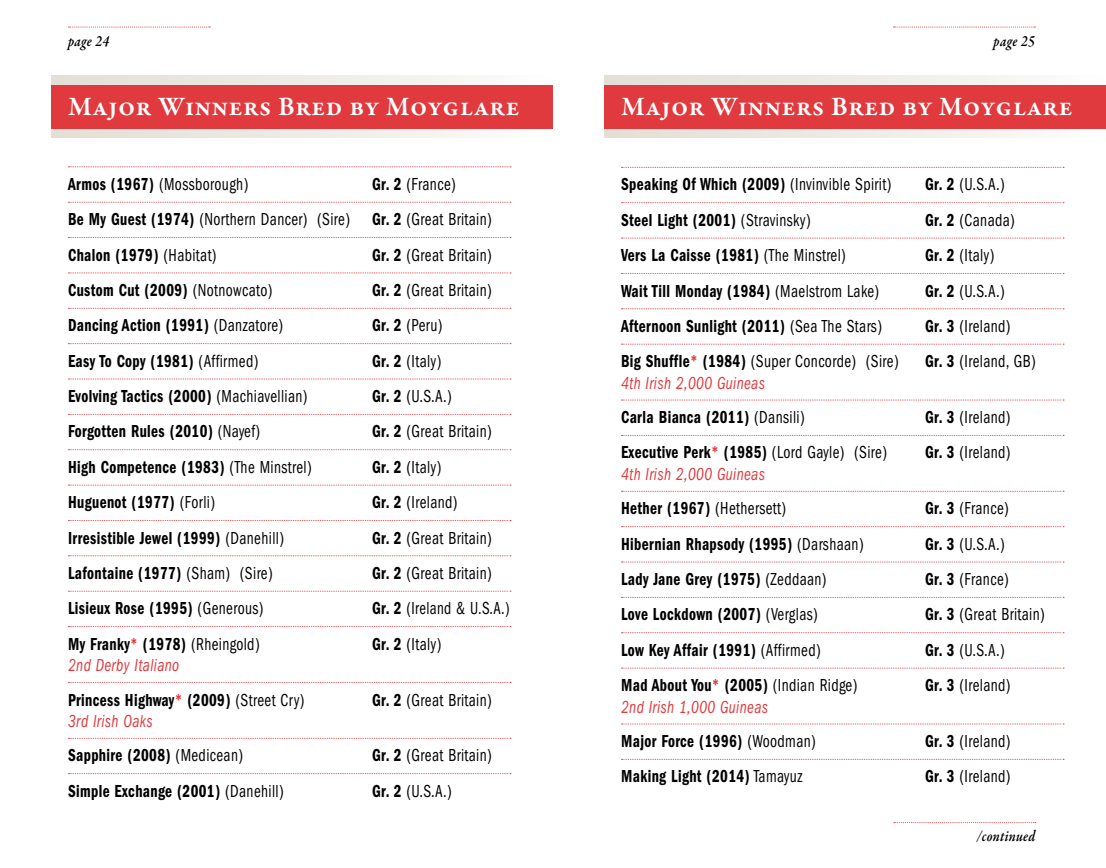
<style>
.page{position:relative;width:1106px;height:868px;background:#fff}
.page>*{position:absolute;margin:0;border:0;box-sizing:border-box;transform-origin:0 0}
.t1{font:600 27px "Garamond Premr Pro";letter-spacing:.02em;color:#fff}
.t2{font:18px "ITC Franklin Gothic Std Dm Cd";letter-spacing:.025em;color:#000;scale:.84 1}
.t3{font:condensed 18px/35.4px "ITC Franklin Gothic Std";letter-spacing:.025em;color:#000;scale:.85 1}
.t4{font:italic condensed 18px "ITC Franklin Gothic Std";letter-spacing:.025em;color:#e03a3e;scale:.85 1}
.t5{font:condensed 18px "ITC Franklin Gothic Std";letter-spacing:.025em;color:#000;scale:.83 1}
.t6{font:italic 600 16px "Garamond Premr Pro";letter-spacing:.025em;color:#000;scale:.84 1}
.s1{font-family:"ITC Franklin Gothic Std Dm Cd";font-stretch:normal}
.s2{font-family:"ITC Franklin Gothic Std";font-stretch:condensed}
.s3{color:#e03a3e}
.s4{font-family:"ITC Franklin Gothic Std Dm Cd";font-stretch:normal;color:#e03a3e}
</style>
<div class="page">
<svg style="left:68px;top:27px;width:142px;height:1px"></svg>
<svg style="left:893px;top:27px;width:142px;height:1px"></svg>
<svg style="left:621px;top:167px;width:443px;height:1px"></svg>
<svg style="left:621px;top:202px;width:443px;height:1px"></svg>
<svg style="left:621px;top:238px;width:443px;height:1px"></svg>
<svg style="left:621px;top:273px;width:443px;height:1px"></svg>
<svg style="left:621px;top:308px;width:443px;height:1px"></svg>
<svg style="left:621px;top:344px;width:443px;height:1px"></svg>
<svg style="left:621px;top:399px;width:443px;height:1px"></svg>
<svg style="left:621px;top:435px;width:443px;height:1px"></svg>
<svg style="left:621px;top:491px;width:443px;height:1px"></svg>
<svg style="left:621px;top:526px;width:443px;height:1px"></svg>
<svg style="left:621px;top:561px;width:443px;height:1px"></svg>
<svg style="left:621px;top:597px;width:443px;height:1px"></svg>
<svg style="left:621px;top:632px;width:443px;height:1px"></svg>
<svg style="left:621px;top:667px;width:443px;height:1px"></svg>
<svg style="left:621px;top:723px;width:443px;height:1px"></svg>
<svg style="left:621px;top:758px;width:443px;height:1px"></svg>
<svg style="left:894px;top:822px;width:141px;height:1px"></svg>
<div style="left:604px;top:75px;width:502px;height:62px;background:linear-gradient(to right,#e2ddd4,#fcfbfa)"></div>
<div style="left:604px;top:85px;width:502px;height:43px;background:#e03a3e"></div>
<svg style="left:68px;top:166px;width:443px;height:1px"></svg>
<svg style="left:68px;top:202px;width:443px;height:1px"></svg>
<svg style="left:68px;top:237px;width:443px;height:1px"></svg>
<svg style="left:68px;top:272px;width:443px;height:1px"></svg>
<svg style="left:68px;top:308px;width:443px;height:1px"></svg>
<svg style="left:68px;top:343px;width:443px;height:1px"></svg>
<svg style="left:68px;top:378px;width:443px;height:1px"></svg>
<svg style="left:68px;top:414px;width:443px;height:1px"></svg>
<svg style="left:68px;top:449px;width:443px;height:1px"></svg>
<svg style="left:68px;top:484px;width:443px;height:1px"></svg>
<svg style="left:68px;top:520px;width:443px;height:1px"></svg>
<svg style="left:68px;top:555px;width:443px;height:1px"></svg>
<svg style="left:68px;top:590px;width:443px;height:1px"></svg>
<svg style="left:68px;top:626px;width:443px;height:1px"></svg>
<svg style="left:68px;top:682px;width:443px;height:1px"></svg>
<svg style="left:68px;top:737px;width:443px;height:1px"></svg>
<svg style="left:68px;top:773px;width:443px;height:1px"></svg>
<div style="left:51px;top:75px;width:502px;height:62px;background:linear-gradient(to right,#e2ddd4,#fcfbfa)"></div>
<div style="left:51px;top:85px;width:502px;height:43px;background:#e03a3e"></div>
<p class="t6" style="left:68px;top:31px;width:50px">page 24</p>
<p class="t6" style="left:993px;top:31px;width:50px">page 25</p>
<h1 class="t1" style="left:68px;top:90px;width:453px">Major Winners Bred by Moyglare</h1>
<h1 class="t1" style="left:621px;top:90px;width:453px">Major Winners Bred by Moyglare</h1>
<p class="t3" style="left:68px;top:166px;width:214px"><span class="s1">Armos (1967)</span> (Mossborough)</p>
<p class="t3" style="left:68px;top:166px;width:500px;text-indent:304px"><span class="s1">Gr. 2</span> (France)<br><span class="s1">Be My Guest (1974)</span> (Northern Dancer) (Sire) <span class="s1">Gr. 2</span> (Great Britain)</p>
<p class="t2" style="left:68px;top:244px;width:178px">Chalon (1979) <span class="s2">(Habitat)</span></p>
<p class="t3" style="left:372px;top:237px;width:142px"><span class="s1">Gr. 2</span> (Great Britain)</p>
<p class="t2" style="left:68px;top:280px;width:245px">Custom Cut (2009) <span class="s2">(Notnowcato)</span></p>
<p class="t3" style="left:372px;top:272px;width:142px"><span class="s1">Gr. 2</span> (Great Britain)</p>
<p class="t2" style="left:68px;top:315px;width:258px">Dancing Action (1991) <span class="s2">(Danzatore)</span></p>
<p class="t3" style="left:372px;top:308px;width:84px"><span class="s1">Gr. 2</span> (Peru)</p>
<p class="t2" style="left:68px;top:350px;width:228px">Easy To Copy (1981) <span class="s2">(Affirmed)</span></p>
<p class="t3" style="left:372px;top:343px;width:83px"><span class="s1">Gr. 2</span> (Italy)</p>
<p class="t2" style="left:68px;top:386px;width:286px">Evolving Tactics (2000) <span class="s2">(Machiavellian)</span></p>
<p class="t3" style="left:372px;top:378px;width:95px"><span class="s1">Gr. 2</span> (U.S.A.)</p>
<p class="t2" style="left:68px;top:421px;width:230px">Forgotten Rules (2010) <span class="s2">(Nayef)</span></p>
<p class="t3" style="left:372px;top:414px;width:142px"><span class="s1">Gr. 2</span> (Great Britain)</p>
<p class="t2" style="left:68px;top:456px;width:292px">High Competence (1983) <span class="s2">(The Minstrel)</span></p>
<p class="t3" style="left:372px;top:449px;width:83px"><span class="s1">Gr. 2</span> (Italy)</p>
<p class="t2" style="left:68px;top:492px;width:177px">Huguenot (1977) <span class="s2">(Forli)</span></p>
<p class="t3" style="left:372px;top:484px;width:102px"><span class="s1">Gr. 2</span> (Ireland)</p>
<p class="t2" style="left:68px;top:527px;width:259px">Irresistible Jewel (1999) <span class="s2">(Danehill)</span></p>
<p class="t3" style="left:372px;top:520px;width:142px"><span class="s1">Gr. 2</span> (Great Britain)</p>
<p class="t2" style="left:68px;top:562px;width:245px">Lafontaine (1977) <span class="s2">(Sham) (Sire)</span></p>
<p class="t3" style="left:372px;top:555px;width:142px"><span class="s1">Gr. 2</span> (Great Britain)</p>
<p class="t2" style="left:68px;top:598px;width:234px">Lisieux Rose (1995) <span class="s2">(Generous)</span></p>
<p class="t5" style="left:372px;top:598px;width:167px"><span class="s1">Gr. 2</span> (Ireland &amp; U.S.A.)</p>
<p class="t2" style="left:68px;top:633px;width:230px">My Franky<span class="s3">*</span> (1978) <span class="s2">(Rheingold)</span></p>
<p class="t3" style="left:372px;top:626px;width:83px"><span class="s1">Gr. 2</span> (Italy)</p>
<p class="t4" style="left:68px;top:654px;width:132px">2nd Derby Italiano</p>
<p class="t2" style="left:68px;top:689px;width:283px">Princess Highway<span class="s3">*</span> (2009) <span class="s2">(Street Cry)</span></p>
<p class="t3" style="left:372px;top:682px;width:142px"><span class="s1">Gr. 2</span> (Great Britain)</p>
<p class="t4" style="left:68px;top:710px;width:101px">3rd Irish Oaks</p>
<p class="t2" style="left:68px;top:745px;width:210px">Sapphire (2008) <span class="s2">(Medicean)</span></p>
<p class="t3" style="left:372px;top:737px;width:142px"><span class="s1">Gr. 2</span> (Great Britain)</p>
<p class="t2" style="left:68px;top:780px;width:258px">Simple Exchange (2001) <span class="s2">(Danehill)</span></p>
<p class="t3" style="left:372px;top:773px;width:95px"><span class="s1">Gr. 2</span> (U.S.A.)</p>
<p class="t2" style="left:621px;top:174px;width:323px">Speaking Of Which (2009) <span class="s2">(Invinvible Spirit)</span></p>
<p class="t3" style="left:925px;top:167px;width:95px"><span class="s1">Gr. 2</span> (U.S.A.)</p>
<p class="t2" style="left:621px;top:209px;width:227px">Steel Light (2001) <span class="s2">(Stravinsky)</span></p>
<p class="t3" style="left:925px;top:202px;width:107px"><span class="s1">Gr. 2</span> (Canada)</p>
<p class="t2" style="left:621px;top:245px;width:269px">Vers La Caisse (1981) <span class="s2">(The Minstrel)</span></p>
<p class="t3" style="left:925px;top:237px;width:83px"><span class="s1">Gr. 2</span> (Italy)</p>
<p class="t2" style="left:621px;top:280px;width:309px">Wait Till Monday (1984) <span class="s2">(Maelstrom Lake)</span></p>
<p class="t3" style="left:925px;top:273px;width:95px"><span class="s1">Gr. 2</span> (U.S.A.)</p>
<p class="t2" style="left:621px;top:315px;width:312px">Afternoon Sunlight (2011) <span class="s2">(Sea The Stars)</span></p>
<p class="t3" style="left:925px;top:308px;width:102px"><span class="s1">Gr. 3</span> (Ireland)</p>
<p class="t3" style="left:621px;top:344px;width:328px"><span class="s1">Big Shuffle</span><span class="s4">*</span> <span class="s1">(1984)</span> (Super Concorde) (Sire)</p>
<p class="t3" style="left:925px;top:344px;width:132px"><span class="s1">Gr. 3</span> (Ireland, GB)</p>
<p class="t4" style="left:621px;top:372px;width:171px">4th Irish 2,000 Guineas</p>
<p class="t2" style="left:621px;top:407px;width:220px">Carla Bianca (2011) <span class="s2">(Dansili)</span></p>
<p class="t3" style="left:925px;top:399px;width:102px"><span class="s1">Gr. 3</span> (Ireland)</p>
<p class="t2" style="left:621px;top:442px;width:318px">Executive Perk<span class="s3">*</span> (1985) <span class="s2">(Lord Gayle) (Sire)</span></p>
<p class="t3" style="left:925px;top:435px;width:102px"><span class="s1">Gr. 3</span> (Ireland)</p>
<p class="t4" style="left:621px;top:463px;width:171px">4th Irish 2,000 Guineas</p>
<p class="t2" style="left:621px;top:498px;width:198px">Hether (1967) <span class="s2">(Hethersett)</span></p>
<p class="t3" style="left:925px;top:491px;width:100px"><span class="s1">Gr. 3</span> (France)</p>
<p class="t2" style="left:621px;top:533px;width:290px">Hibernian Rhapsody (1995) <span class="s2">(Darshaan)</span></p>
<p class="t3" style="left:925px;top:526px;width:95px"><span class="s1">Gr. 3</span> (U.S.A.)</p>
<p class="t2" style="left:621px;top:568px;width:246px">Lady Jane Grey (1975) <span class="s2">(Zeddaan)</span></p>
<p class="t3" style="left:925px;top:561px;width:100px"><span class="s1">Gr. 3</span> (France)</p>
<p class="t2" style="left:621px;top:604px;width:236px">Love Lockdown (2007) <span class="s2">(Verglas)</span></p>
<p class="t3" style="left:925px;top:597px;width:142px"><span class="s1">Gr. 3</span> (Great Britain)</p>
<p class="t2" style="left:621px;top:639px;width:239px">Low Key Affair (1991) <span class="s2">(Affirmed)</span></p>
<p class="t3" style="left:925px;top:632px;width:95px"><span class="s1">Gr. 3</span> (U.S.A.)</p>
<p class="t2" style="left:621px;top:674px;width:283px">Mad About You<span class="s3">*</span> (2005) <span class="s2">(Indian Ridge)</span></p>
<p class="t3" style="left:925px;top:667px;width:102px"><span class="s1">Gr. 3</span> (Ireland)</p>
<p class="t4" style="left:621px;top:696px;width:174px">2nd Irish 1,000 Guineas</p>
<p class="t2" style="left:621px;top:730px;width:233px">Major Force (1996) <span class="s2">(Woodman)</span></p>
<p class="t3" style="left:925px;top:723px;width:102px"><span class="s1">Gr. 3</span> (Ireland)</p>
<p class="t2" style="left:621px;top:766px;width:217px">Making Light (2014) <span class="s2">Tamayuz</span></p>
<p class="t3" style="left:925px;top:758px;width:102px"><span class="s1">Gr. 3</span> (Ireland)</p>
<p class="t6" style="left:977px;top:826px;width:71px">/continued</p>
</div>
